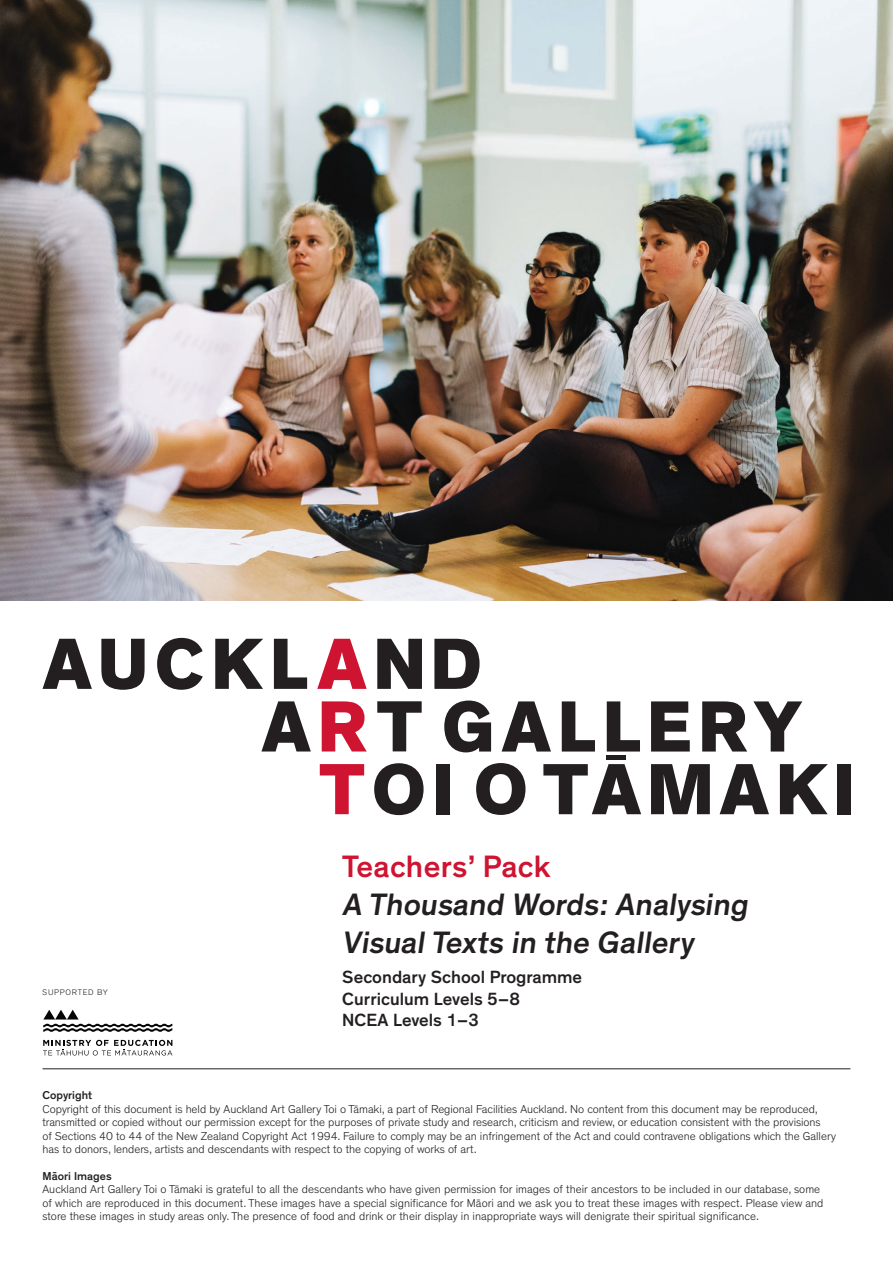
<style>
.page{position:relative;width:893px;height:1263px;background:#fff}
.page>*{position:absolute;margin:0;border:0;box-sizing:border-box;transform-origin:0 0}
.t1{font:500 31.5px/37.8px "Theinhardt";color:#231f20}
.t2{font:500 31.5px "Theinhardt";letter-spacing:.01em;color:#cf1432}
.t3{font:500 18px/21.6px "Theinhardt";color:#231f20}
.t4{font:300 11.7px/13.5px "Theinhardt";letter-spacing:-.005em;color:#231f20}
.t5{font:500 11.7px "Theinhardt";color:#231f20}
.t6{font:300 8.25px "Theinhardt";letter-spacing:.085em;color:#231f20}
</style>
<div class="page">
<svg style="left:476px;top:763px;width:49px;height:52px"></svg>
<svg style="left:322px;top:701px;width:45px;height:50px"></svg>
<svg style="left:317px;top:639px;width:50px;height:50px"></svg>
<svg style="left:320px;top:764px;width:44px;height:50px"></svg>
<svg style="left:434px;top:639px;width:46px;height:50px"></svg>
<svg style="left:377px;top:639px;width:45px;height:50px"></svg>
<svg style="left:374px;top:763px;width:50px;height:52px"></svg>
<div style="left:437px;top:764px;width:13px;height:50px;background:#231f20"></div>
<svg style="left:444px;top:700px;width:47px;height:52px"></svg>
<svg style="left:502px;top:701px;width:49px;height:50px"></svg>
<svg style="left:562px;top:701px;width:33px;height:50px"></svg>
<svg style="left:607px;top:701px;width:33px;height:50px"></svg>
<svg style="left:651px;top:701px;width:39px;height:50px"></svg>
<svg style="left:702px;top:701px;width:45px;height:50px"></svg>
<svg style="left:753px;top:701px;width:49px;height:50px"></svg>
<svg style="left:377px;top:701px;width:45px;height:50px"></svg>
<svg style="left:651px;top:764px;width:59px;height:50px"></svg>
<svg style="left:720px;top:764px;width:49px;height:50px"></svg>
<svg style="left:780px;top:764px;width:48px;height:50px"></svg>
<div style="left:837px;top:764px;width:13px;height:50px;background:#231f20"></div>
<svg style="left:543px;top:764px;width:98px;height:50px"></svg>
<hr style="left:607px;top:756px;width:19px;height:4px;background:#231f20">
<svg style="left:43px;top:639px;width:49px;height:50px"></svg>
<svg style="left:101px;top:639px;width:44px;height:51px"></svg>
<svg style="left:157px;top:638px;width:46px;height:52px"></svg>
<svg style="left:215px;top:639px;width:48px;height:50px"></svg>
<svg style="left:274px;top:639px;width:33px;height:50px"></svg>
<svg style="left:261px;top:701px;width:50px;height:50px"></svg>
<hr style="left:43px;top:1068px;width:807px;height:1px;background:#231f20">
<img style="left:0;top:0;width:893px;height:601px">
<svg style="left:43px;top:1040px;width:129px;height:15px"></svg>
<svg style="left:43px;top:1010px;width:129px;height:22px"></svg>
<p class="t6" style="left:43px;top:987px;width:67px">SUPPORTED BY</p>
<p class="t2" style="left:342px;top:848px;width:209px">Teachers’ Pack</p>
<p class="t1" style="left:342px;top:886px;width:412px">A Thousand Words: Analysing<br>VisualTexts in the Gallery</p>
<p class="t3" style="left:342px;top:966px;width:241px">Secondary School Programme<br>Curriculum Levels 5–8<br>NCEA Levels 1–3</p>
<p class="t5" style="left:43px;top:1088px;width:51px">Copyright</p>
<p class="t4" style="left:43px;top:1102px;width:795px">Copyright of this document is held by Auckland Art Gallery Toi o Tāmaki, a part of Regional Facilities Auckland. No content from this document may be reproduced, transmitted or copied without our permission except for the purposes of private study and research, criticism and review, or education consistent with the provisions<br>of Sections 40 to 44 of the New Zealand Copyright Act 1994. Failure to comply may be an infringement of the Act and could contravene obligations which the Gallery has to donors, lenders, artists and descendants with respect to the copying of works of art.</p>
<p class="t5" style="left:43px;top:1169px;width:70px">Māori Images</p>
<p class="t4" style="left:43px;top:1183px;width:782px">Auckland Art Gallery Toi o Tāmaki is grateful to all the descendants who have given permission for images of their ancestors to be included in our database, some of which are reproduced in this document. These images have a special significance for Māori and we ask you to treat these images with respect. Please view and store these images in study areas only. The presence of food and drink or their display in inappropriate ways will denigrate their spiritual significance.</p>
</div>
